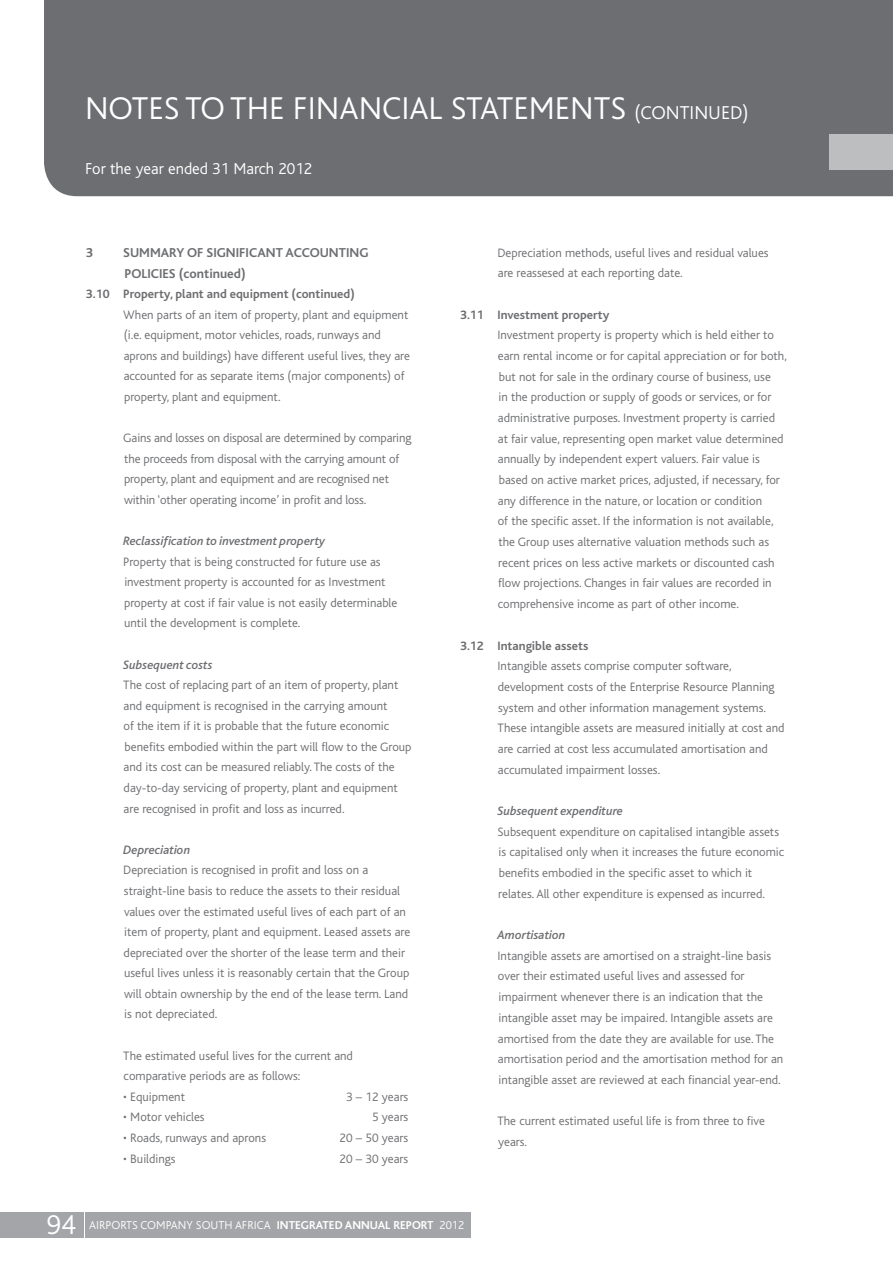
<style>
.page{position:relative;width:893px;height:1263px;background:#fff}
.page>*{position:absolute;margin:0;border:0;box-sizing:border-box;transform-origin:0 0}
.t1{font:300 33px "Bliss";color:#fff}
.t2{font:300 28.5px "Bliss";color:#fff}
.t3{font:300 19.5px "Bliss";color:#fff}
.t4{font:300 16.5px "Bliss";color:#fff}
.t5{font:700 13.5px "Bliss";color:#6d6e71}
.t6{font:300 12.75px/20.7px "Bliss";color:#6d6e71}
.t7{font:italic 500 12.75px "Bliss";color:#6d6e71}
.t8{font:700 12.75px/20.7px "Bliss";color:#6d6e71}
.t9{font:300 12px "Bliss";color:#fff}
.s1{font-weight:700}
.s2{font-weight:500;font-style:italic}
.s3{font-weight:300}
</style>
<div class="page">
<div style="left:44px;top:0;width:848px;height:197px;background:#6d6e71"></div>
<div style="left:0;top:1212px;width:83px;height:25px;background:#a3a5a8"></div>
<div style="left:86px;top:1212px;width:385px;height:25px;background:#a3a5a8"></div>
<svg style="left:892px;top:0;width:1px;height:197px"></svg>
<div style="left:829px;top:134px;width:64px;height:35px;background:#bcbec0"></div>
<p class="t1" style="left:85px;top:91px;width:20px">NOTES</p>
<p class="t1" style="left:185px;top:91px;width:64px">TO THE</p>
<p class="t1" style="left:293px;top:91px;width:224px">FINANCIAL STATEMENTS</p>
<p class="t3" style="left:634px;top:102px;width:116px">(continued)</p>
<p class="t4" style="left:85px;top:160px;width:229px">For the year ended 31 March 2012</p>
<p class="t5" style="left:86px;top:245px;width:9px">3</p>
<p class="t5" style="left:123px;top:245px;width:144px">SUMMARY OF SIGN IFICANT</p>
<p class="t5" style="left:286px;top:245px;width:35px">ACCOUNT</p>
<p class="t5" style="left:346px;top:245px;width:14px">ING</p>
<p class="t5" style="left:125px;top:266px;width:123px">POLICIES (continued)</p>
<p class="t6" style="left:123px;top:284px;width:288px;text-indent:-37px"><span class="s1">3.10 Property, plant and equipment (continued)<br></span>When parts of an item of property, plant and equipment (i.e. equipment, motor vehicles, roads, runways and aprons and buildings) have different useful lives, they are accounted for as separate items (major components) of property, plant and equipment.</p>
<p class="t6" style="left:123px;top:428px;width:290px">Gains and losses on disposal are determined by comparing the proceeds from disposal with the carrying amount of property, plant and equipment and are recognised net within ‘other operating income’ in profit and loss.</p>
<p class="t7" style="left:123px;top:534px;width:203px">Reclassification to investment property</p>
<p class="t6" style="left:85px;top:551px;width:16px">P</p>
<p class="t6" style="left:124px;top:551px;width:275px;text-indent:5px">roperty that is being constructed for future use as investment property is accounted for as I nvestment property at cost if fair value is not easily determinable until the development is complete.</p>
<p class="t7" style="left:123px;top:658px;width:91px">Subsequent costs</p>
<p class="t6" style="left:85px;top:675px;width:16px">T</p>
<p class="t6" style="left:124px;top:675px;width:289px;text-indent:6px">he cost of replacing part of an item of property, plant and equipment is recognised in the carrying amount<br>of the item if it is probable that the future economic benefits embodied within the part will flow to the Group and its cost can be measured reliably. The costs of the day-to-day servicing of property, plant and equipment are recognised in profit and loss as incurred.</p>
<p class="t6" style="left:123px;top:839px;width:289px"><span class="s2">Depreciation<br></span>Depreciation is recognised in profit and loss on a straight-line basis to reduce the assets to their residual values over the estimated useful lives of each part of an item of property, plant and equipment. Leased assets are depreciated over the shorter of the lease term and their useful lives unless it is reasonably certain that the Group will obtain ownership by the end of the lease term. Land is not depreciated.</p>
<p class="t6" style="left:85px;top:1045px;width:16px">T</p>
<p class="t6" style="left:124px;top:1045px;width:231px;text-indent:6px">he estimated useful lives for the current and comparative periods are as follows:</p>
<p class="t6" style="left:123px;top:1086px;width:63px">• Equipment</p>
<p class="t6" style="left:346px;top:1086px;width:64px">3 – 12 years</p>
<p class="t6" style="left:123px;top:1107px;width:83px">• Motor vehicles</p>
<p class="t6" style="left:372px;top:1107px;width:38px">5 years</p>
<p class="t6" style="left:123px;top:1127px;width:144px">• Roads, runways and aprons</p>
<p class="t6" style="left:340px;top:1127px;width:70px">20 – 50 years</p>
<p class="t6" style="left:123px;top:1148px;width:54px">• Buildings</p>
<p class="t6" style="left:340px;top:1148px;width:70px">20 – 30 years</p>
<p class="t6" style="left:497px;top:242px;width:273px">Depreciation methods, useful lives and residual values are reassesed at each reporting date.</p>
<p class="t8" style="left:459px;top:304px;width:152px">3.11 Investment property<br><span class="s3">I</span></p>
<p class="t6" style="left:498px;top:325px;width:291px">nvestment property is property which is held either to earn rental income or for capital appreciation or for both, but not for sale in the ordinary course of business, use<br>in the production or supply of goods or services, or for administrative purposes. I nvestment property is carried at fair value, representing open market value determined annually by independent expert valuers. Fair value is based on active market prices, adjusted, if necessary, for any difference in the nature, or location or condition<br>of the specific asset. I f the information is not available, the Group uses alternative valuation methods such as recent prices on less active markets or discounted cash flow projections. Changes in fair values are recorded in comprehensive income as part of other income.</p>
<p class="t8" style="left:459px;top:635px;width:131px">3.12 Intangible assets<br><span class="s3">I</span></p>
<p class="t6" style="left:498px;top:656px;width:288px">ntangible assets comprise computer software, development costs of the Enterprise Resource Planning system and other information management systems.<br>These intangible assets are measured initially at cost and are carried at cost less accumulated amortisation and accumulated impairment losses.</p>
<p class="t7" style="left:497px;top:804px;width:127px">Subsequent expenditure</p>
<p class="t6" style="left:459px;top:821px;width:16px">S</p>
<p class="t6" style="left:498px;top:821px;width:287px;text-indent:5px">ubsequent expenditure on capitalised intangible assets is capitalised only when it increases the future economic benefits embodied in the specific asset to which it relates. All other expenditure is expensed as incurred.</p>
<p class="t7" style="left:497px;top:928px;width:69px">Amortisation</p>
<p class="t6" style="left:459px;top:945px;width:15px">I</p>
<p class="t6" style="left:498px;top:945px;width:287px">ntangible assets are amortised on a straight-line basis over their estimated useful lives and assessed for impairment whenever there is an indication that the intangible asset may be impaired. I ntangible assets are amortised from the date they are available for use. The amortisation period and the amortisation method for an intangible asset are reviewed at each financial year-end.</p>
<p class="t6" style="left:459px;top:1111px;width:16px">T</p>
<p class="t6" style="left:498px;top:1111px;width:268px;text-indent:6px">he current estimated useful life is from three to five years.</p>
<p class="t2" style="left:47px;top:1209px;width:31px">94</p>
<p class="t9" style="left:89px;top:1218px;width:376px">Airports Company South Africa <span class="s1">Integrated Annual Report</span> 2012</p>
</div>
